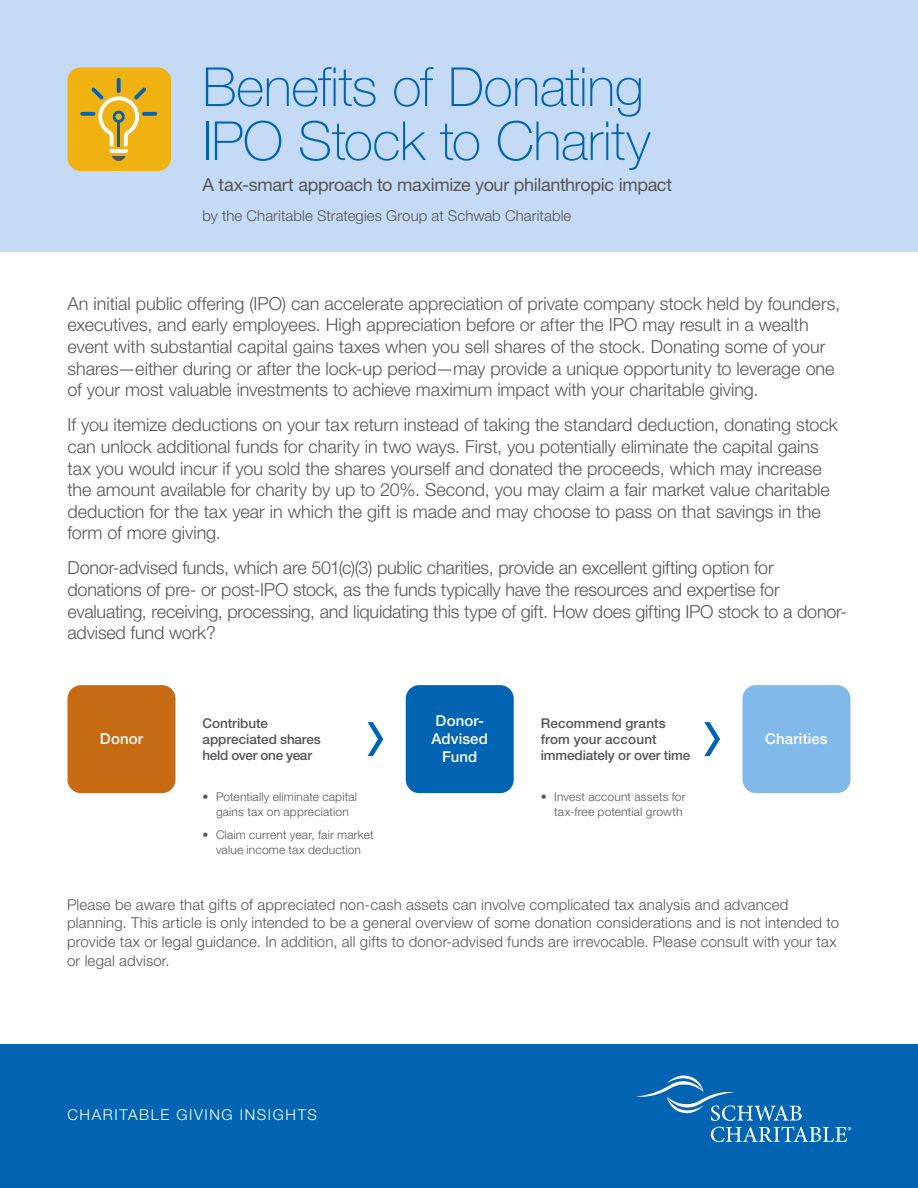
<style>
.page{position:relative;width:918px;height:1188px;background:#fff}
.page>*{position:absolute;margin:0;border:0;box-sizing:border-box;transform-origin:0 0}
.t1{font:100 54px/54px "Helvetica Neue LT Pro";letter-spacing:-.01em;color:#0164b2}
._04-Bodycopy{font:300 18px/21.6px "Helvetica Neue LT Pro";letter-spacing:-.005em;color:#54555a}
.t2{font:18px "Helvetica Neue LT Pro";letter-spacing:-.02em;color:#54555a}
._04-Bodycopy-2{font:300 15px/18.8px "Helvetica Neue LT Pro";letter-spacing:.01em;color:#54555a}
._02-Subhead{font:500 15px/18px "Helvetica Neue LT Pro";letter-spacing:.005em;color:#fff;text-align:center}
.t3{font:300 15px "Helvetica Neue LT Pro";letter-spacing:.105em;color:#fff}
._02-Subhead-2{font:500 13.5px/16.2px "Helvetica Neue LT Pro";letter-spacing:-.005em;color:#54555a}
._02-Subhead-3{font:300 12px/14.4px "Helvetica Neue LT Pro";letter-spacing:.015em;color:#54555a;text-align:center}
</style>
<div class="page">
<div style="left:0;top:1044px;width:918px;height:144px;background:#0164b2"></div>
<svg style="left:637px;top:1075px;width:214px;height:67px"></svg>
<div style="left:68px;top:685px;width:108px;height:108px;background:#c76a14;border-radius:14px"></div>
<div style="left:406px;top:685px;width:108px;height:108px;background:#0164b2;border-radius:14px"></div>
<div style="left:742px;top:685px;width:108px;height:108px;background:#81b9ea;border-radius:14px"></div>
<svg style="left:368px;top:722px;width:15px;height:34px"></svg>
<svg style="left:704px;top:722px;width:16px;height:34px"></svg>
<div style="left:0;top:0;width:918px;height:252px;background:#c5dbf5"></div>
<div style="left:67px;top:67px;width:104px;height:104px;background:#efb211;border-radius:13px"></div>
<svg style="left:117px;top:78px;width:4px;height:15px"></svg>
<svg style="left:142px;top:112px;width:15px;height:4px"></svg>
<svg style="left:80px;top:112px;width:15px;height:4px"></svg>
<svg style="left:91px;top:87px;width:55px;height:74px"></svg>
<p class="t1" style="left:202px;top:59px;width:450px">Benefits of Donating<br>IPO Stock to Charity</p>
<p class="t2" style="left:202px;top:173px;width:471px">A tax-smart approach to maximize your philanthropic impact</p>
<p class="_04-Bodycopy-2" style="left:202px;top:206px;width:370px">by the Charitable Strategies Group at Schwab Charitable</p>
<p class="_04-Bodycopy" style="left:68px;top:292px;width:774px">An initial public offering (IPO) can accelerate appreciation of private company stock held by founders, executives, and early employees. High appreciation before or after the IPO may result in a wealth event with substantial capital gains taxes when you sell shares of the stock. Donating some of your shares—either during or after the lock-up period—may provide a unique opportunity to leverage one of your most valuable investments to achieve maximum impact with your charitable giving.</p>
<p class="_04-Bodycopy" style="left:68px;top:414px;width:772px">If you itemize deductions on your tax return instead of taking the standard deduction, donating stock can unlock additional funds for charity in two ways. First, you potentially eliminate the capital gains tax you would incur if you sold the shares yourself and donated the proceeds, which may increase the amount available for charity by up to 20%. Second, you may claim a fair market value charitable deduction for the tax year in which the gift is made and may choose to pass on that savings in the form of more giving.</p>
<p class="_04-Bodycopy" style="left:68px;top:557px;width:781px">Donor-advised funds, which are 501(c)(3) public charities, provide an excellent gifting option for donations of pre- or post-IPO stock, as the funds typically have the resources and expertise for evaluating, receiving, processing, and liquidating this type of gift. How does gifting IPO stock to a donor&shy;advised fund work?</p>
<p class="_02-Subhead" style="left:100px;top:730px;width:44px">Donor</p>
<p class="_02-Subhead-2" style="left:202px;top:715px;width:120px">Contribute appreciated shares held over one year</p>
<p class="_02-Subhead-3" style="left:202px;top:790px;width:156px">• Potentially eliminate capital gains tax on appreciation</p>
<p class="_02-Subhead-3" style="left:202px;top:827px;width:173px">• Claim current year, fair market value income tax deduction</p>
<p class="_02-Subhead" style="left:431px;top:712px;width:58px">Donor-<br>Advised<br>Fund</p>
<p class="_02-Subhead-2" style="left:541px;top:715px;width:151px">Recommend grants from your account immediately or over time</p>
<p class="_02-Subhead-3" style="left:541px;top:790px;width:146px;text-align:right">• Invest account assets for tax-free potential growth</p>
<p class="_02-Subhead" style="left:765px;top:730px;width:64px">Charities</p>
<p class="_04-Bodycopy-2" style="left:67px;top:895px;width:774px">Please be aware that gifts of appreciated non-cash assets can involve complicated tax analysis and advanced planning. This article is only intended to be a general overview of some donation considerations and is not intended to provide tax or legal guidance. In addition, all gifts to donor-advised funds are irrevocable. Please consult with your tax or legal advisor.</p>
<p class="t3" style="left:68px;top:1105px;width:251px">CHARITABLE GIVING INSIGHTS</p>
</div>
